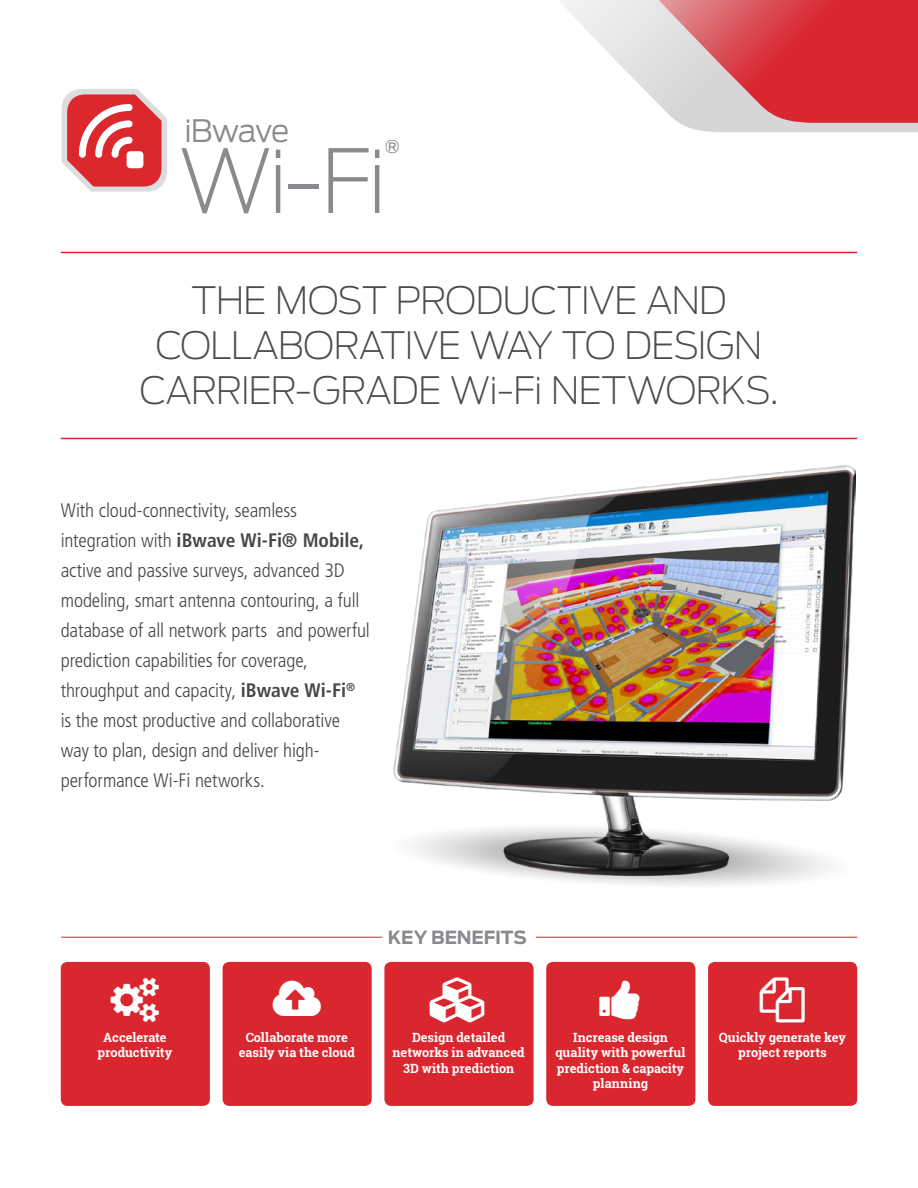
<style>
.page{position:relative;width:918px;height:1188px;background:#fff}
.page>*{position:absolute;margin:0;border:0;box-sizing:border-box;transform-origin:0 0}
.t1{font:200 87.45px "Antenna";color:#8a8a8e}
.big_intro_text{font:200 37.5px/45px "Antenna";letter-spacing:-.03em;color:#4b4c4d;text-align:center}
.t2{font:300 30.75px "Antenna";letter-spacing:-.035em;color:#8a8a8e}
.intro_text{font:300 condensed 19.5px/30px "Frutiger LT Std";letter-spacing:-.005em;color:#454647}
.t3{font:700 18px "Antenna";letter-spacing:-.01em;color:#8a8a8e}
.t4{font:500 17.55px "Antenna";color:#8a8a8e}
.benefits_text{font:700 12.75px/15.3px "Roboto Slab";letter-spacing:-.005em;color:#fff;text-align:center}
.s1{font-weight:700}
</style>
<div class="page">
<div style="left:61px;top:962px;width:149px;height:144px;background:#da262f;border-radius:7px"></div>
<div style="left:223px;top:962px;width:149px;height:144px;background:#da262f;border-radius:7px"></div>
<div style="left:384px;top:962px;width:150px;height:144px;background:#da262f;border-radius:7px"></div>
<div style="left:546px;top:962px;width:149px;height:144px;background:#da262f;border-radius:7px"></div>
<div style="left:708px;top:962px;width:149px;height:144px;background:#da262f;border-radius:7px"></div>
<svg style="left:561px;top:0;width:357px;height:132px"></svg>
<svg style="left:646px;top:0;width:272px;height:123px;background:#db6369"></svg>
<svg style="left:62px;top:89px;width:105px;height:103px"></svg>
<hr style="left:61px;top:252px;width:796px;height:1px;background:#da262f">
<hr style="left:61px;top:438px;width:796px;height:1px;background:#dc272d">
<hr style="left:61px;top:937px;width:321px;height:1px;background:#da262f">
<hr style="left:536px;top:937px;width:321px;height:1px;background:#da262f">
<img style="left:393px;top:466px;width:462px;height:420px">
<p class="t2" style="left:185px;top:112px;width:106px">iBwave</p>
<p class="t1" style="left:178px;top:129px;width:210px">Wi-Fi</p>
<p class="t4" style="left:385px;top:137px;width:16px">®</p>
<p class="big_intro_text" style="left:140px;top:278px;width:640px">THE MOST PRODUCTIVE AND<br>COLLABORATIVE WAY TO DESIGN<br>CARRIER-GRADE Wi-Fi NETWORKS.</p>
<p class="intro_text" style="left:61px;top:496px;width:311px">With cloud-connectivity, seamless integration with <span class="s1">iBwave Wi-Fi® Mobile, </span>active and passive surveys, advanced 3D modeling, smart antenna contouring, a full database of all network parts and powerful prediction capabilities for coverage, throughput and capacity, <span class="s1">iBwave Wi-Fi</span><sup>® </sup>is the most productive and collaborative way to plan, design and deliver high&shy;performance Wi-Fi networks.</p>
<p class="t3" style="left:388px;top:927px;width:140px">KEY BENEFITS</p>
<p class="benefits_text" style="left:98px;top:1030px;width:76px">Accelerate productivity</p>
<p class="benefits_text" style="left:239px;top:1030px;width:118px">Collaborate more easily via the cloud</p>
<p class="benefits_text" style="left:393px;top:1030px;width:134px">Design detailed networks in advanced<br>3D with prediction</p>
<p class="benefits_text" style="left:555px;top:1030px;width:132px">Increase design quality with powerful prediction &amp; capacity planning</p>
<p class="benefits_text" style="left:719px;top:1030px;width:129px">Quickly generate key project reports</p>
</div>
